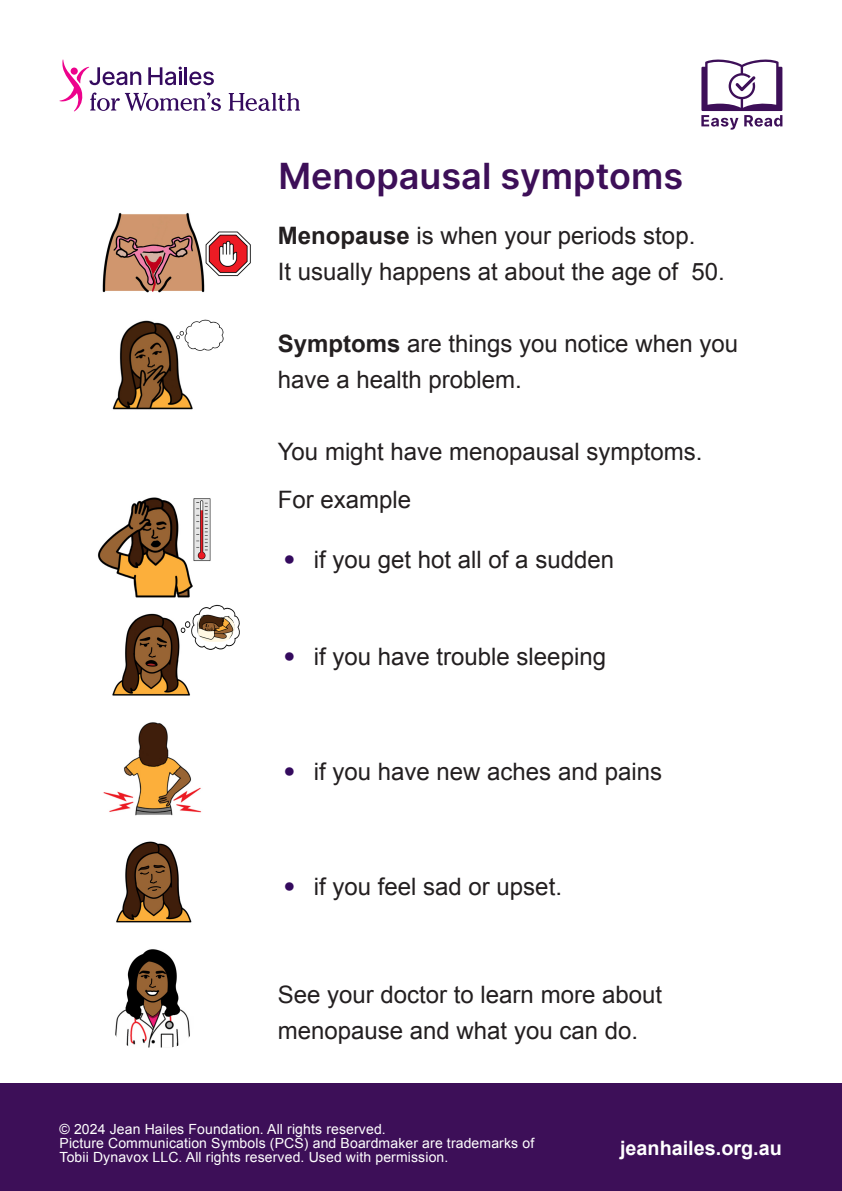
<style>
.page{position:relative;width:842px;height:1191px;background:#fff}
.page>*{position:absolute;margin:0;border:0;box-sizing:border-box;transform-origin:0 0}
.t1{font:600 36px "Inter";color:#3d0f58}
.t2{font:24px/36px "Arial";color:#231f20}
.t3{font:700 19.8px "Arial";color:#fff}
.t4{font:14px/14px "Arial";letter-spacing:.01em;color:#fff}
.s1{font-weight:700}
.s2{font-family:"Avenir LT Std";color:#340a5e}
</style>
<div class="page">
<div style="left:0;top:1083px;width:842px;height:108px;background:#3d0f58"></div>
<svg style="left:229px;top:93px;width:71px;height:18px"></svg>
<svg style="left:60px;top:60px;width:161px;height:51px"></svg>
<svg style="left:701px;top:59px;width:81px;height:71px"></svg>
<img style="left:102px;top:212px;width:103px;height:81px">
<img style="left:205px;top:231px;width:46px;height:46px">
<img style="left:112px;top:320px;width:81px;height:90px">
<img style="left:174px;top:319px;width:50px;height:35px">
<img style="left:97px;top:497px;width:114px;height:101px">
<img style="left:112px;top:613px;width:78px;height:83px">
<img style="left:178px;top:604px;width:62px;height:51px">
<img style="left:197px;top:613px;width:37px;height:29px">
<img style="left:103px;top:722px;width:99px;height:94px">
<img style="left:116px;top:841px;width:76px;height:82px">
<img style="left:115px;top:949px;width:75px;height:98px">
<h1 class="t1" style="left:278px;top:150px;width:406px">Menopausal symptoms</h1>
<p class="t2" style="left:278px;top:218px;width:448px"><span class="s1">Menopause</span> is when your periods stop.<br>It usually happens at about the age of 50.</p>
<p class="t2" style="left:278px;top:326px;width:462px"><span class="s1">Symptoms</span> are things you notice when you have a health problem.</p>
<p class="t2" style="left:278px;top:434px;width:426px">You might have menopausal symptoms.</p>
<p class="t2" style="left:278px;top:481px;width:135px">For example</p>
<p class="t2" style="left:283px;top:541px;width:332px"><span class="s2">•</span> if you get hot all of a sudden</p>
<p class="t2" style="left:283px;top:638px;width:324px"><span class="s2">•</span> if you have trouble sleeping</p>
<p class="t2" style="left:283px;top:753px;width:380px"><span class="s2">•</span> if you have new aches and pains</p>
<p class="t2" style="left:283px;top:869px;width:280px"><span class="s2">•</span> if you feel sad or upset.</p>
<p class="t2" style="left:278px;top:977px;width:386px">See your doctor to learn more about menopause and what you can do.</p>
<p class="t4" style="left:60px;top:1122px;width:328px">© 2024 Jean Hailes Foundation. All rights reserved.</p>
<p class="t4" style="left:60px;top:1136px;width:476px">Picture Communication Symbols (PCS) and Boardmaker are trademarks of<br>Tobii Dynavox LLC. All rights reserved. Used with permission.</p>
<p class="t3" style="left:620px;top:1134px;width:163px">jeanhailes.org.au</p>
</div>
